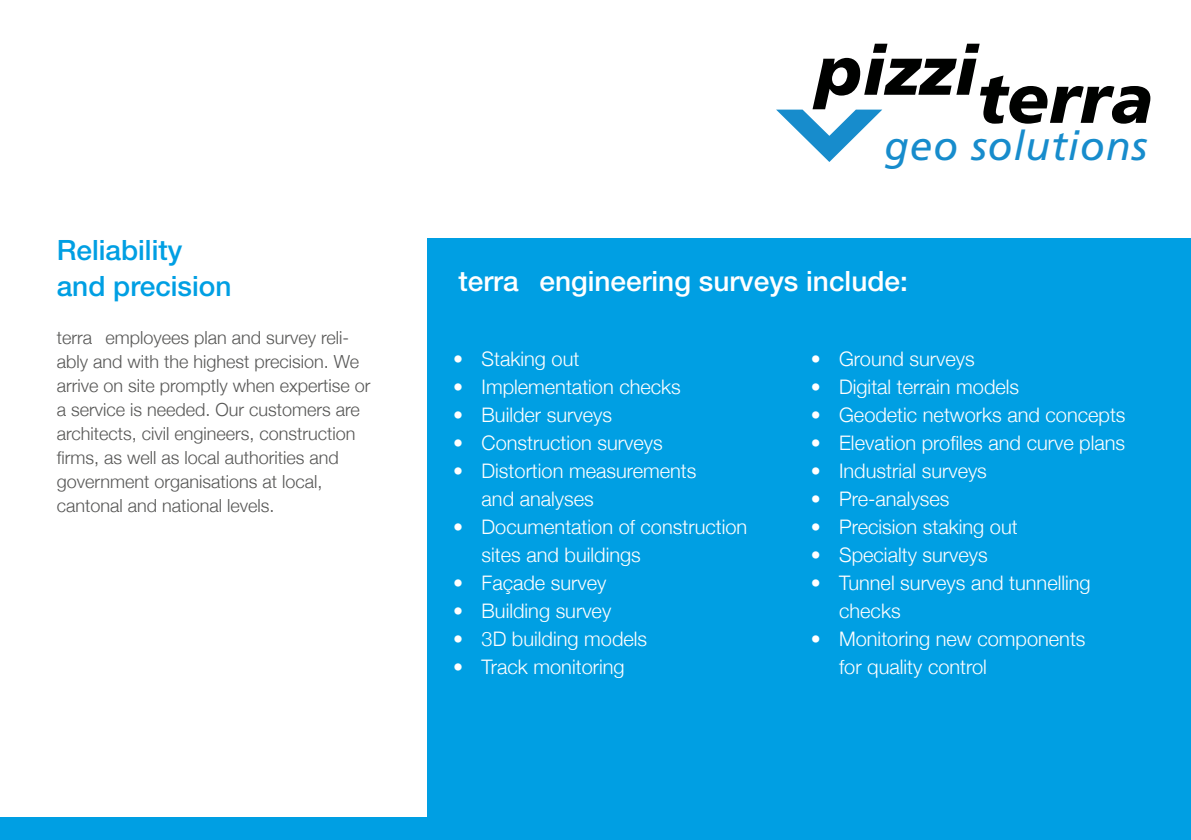
<style>
.page{position:relative;width:1191px;height:840px;background:#fff}
.page>*{position:absolute;margin:0;border:0;box-sizing:border-box;transform-origin:0 0}
.t1{font:italic 900 69.2px "Frutiger";color:#000100}
.t2{font:italic 40.6px "Frutiger LT Std";letter-spacing:.02em;color:#178ccc}
.t3{font:500 28px "Helvetica Neue";color:#fff}
.t4{font:500 28px/36px "Helvetica Neue";color:#009fe3}
.t5{font:300 20px/28px "Helvetica Neue";color:#fff}
.t6{font:300 18px/24px "Helvetica Neue";color:#575756}
</style>
<div class="page">
<div style="left:427px;top:238px;width:764px;height:601px;background:#009fe3"></div>
<div style="left:0;top:816px;width:1191px;height:23px;background:#009fe3"></div>
<svg style="left:776px;top:109px;width:106px;height:53px"></svg>
<h3 class="t4" style="left:57px;top:232px;width:176px">Reliability and precision</h3>
<p class="t6" style="left:57px;top:325px;width:315px">terra employees plan and survey reli&shy;ably and with the highest precision. We arrive on site promptly when expertise or a service is needed. Our customers are architects, civil engineers, construction firms, as well as local authorities and government organisations at local, cantonal and national levels.</p>
<h1 class="t1" style="left:816px;top:43px;width:338px">pizziterra</h1>
<h2 class="t2" style="left:884px;top:122px;width:264px">geo solutions</h2>
<h3 class="t3" style="left:458px;top:264px;width:451px">terra engineering surveys include:</h3>
<p class="t5" style="left:453px;top:344px;width:128px">• Staking out</p>
<p class="t5" style="left:453px;top:372px;width:229px">• Implementation checks</p>
<p class="t5" style="left:453px;top:400px;width:160px">• Builder surveys</p>
<p class="t5" style="left:453px;top:428px;width:211px">• Construction surveys</p>
<p class="t5" style="left:481px;top:456px;width:216px;text-indent:-28px">• Distortion measurements and analyses</p>
<p class="t5" style="left:481px;top:512px;width:267px;text-indent:-28px">• Documentation of construction sites and buildings</p>
<p class="t5" style="left:453px;top:568px;width:155px">• Façade survey</p>
<p class="t5" style="left:453px;top:596px;width:159px">• Building survey</p>
<p class="t5" style="left:453px;top:624px;width:195px">• 3D building models</p>
<p class="t5" style="left:453px;top:652px;width:173px">• Track monitoring</p>
<p class="t5" style="left:810px;top:344px;width:165px">• Ground surveys</p>
<p class="t5" style="left:810px;top:372px;width:210px">• Digital terrain models</p>
<p class="t5" style="left:810px;top:400px;width:316px">• Geodetic networks and concepts</p>
<p class="t5" style="left:810px;top:428px;width:316px">• Elevation profiles and curve plans</p>
<p class="t5" style="left:810px;top:456px;width:178px">• Industrial surveys</p>
<p class="t5" style="left:810px;top:484px;width:140px">• Pre-analyses</p>
<p class="t5" style="left:810px;top:512px;width:208px">• Precision staking out</p>
<p class="t5" style="left:810px;top:540px;width:178px">• Specialty surveys</p>
<p class="t5" style="left:839px;top:568px;width:253px;text-indent:-28px">• Tunnel surveys and tunnelling checks</p>
<p class="t5" style="left:839px;top:624px;width:248px;text-indent:-28px">• Monitoring new components for quality control</p>
</div>
